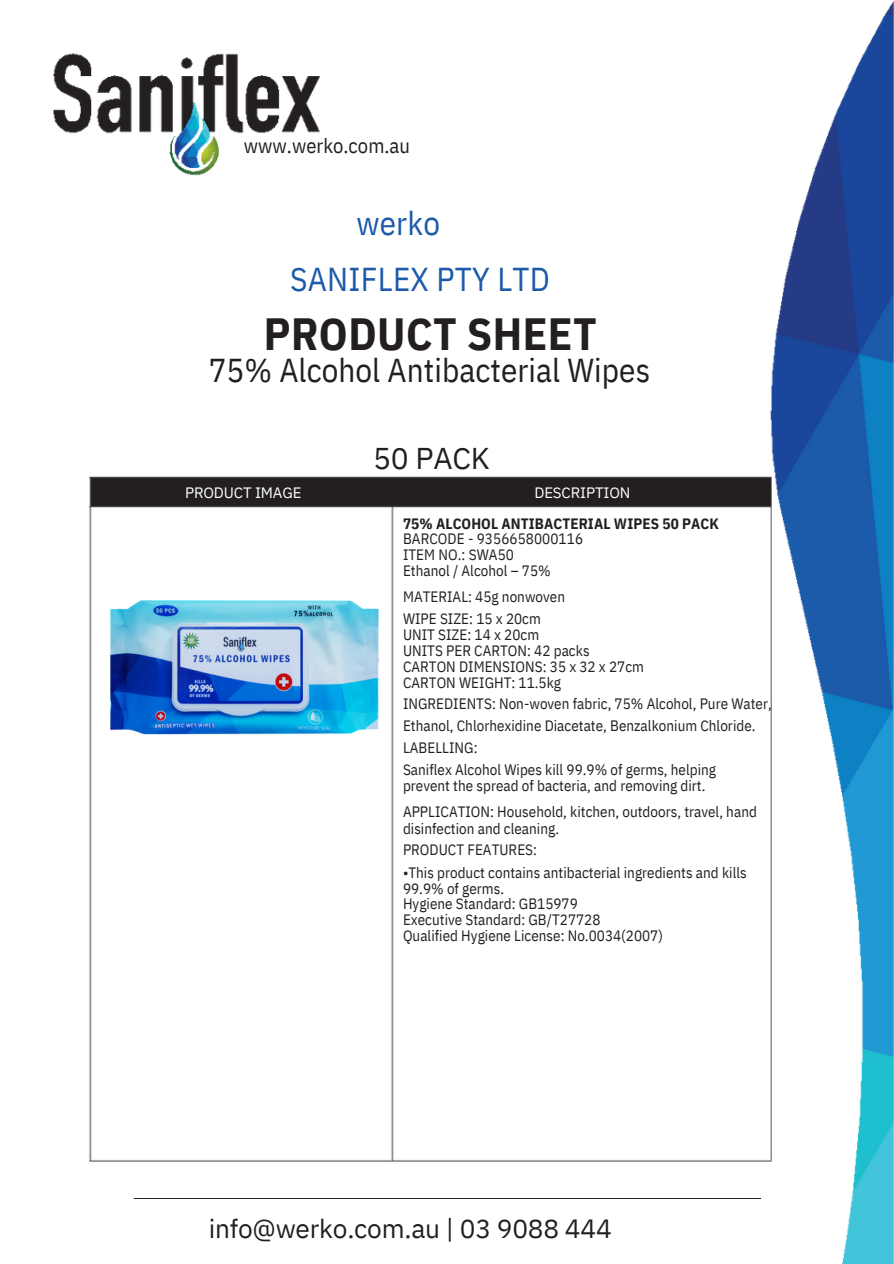
<style>
.page{position:relative;width:894px;height:1264px;background:#fff}
.page>*{position:absolute;margin:0;border:0;box-sizing:border-box;transform-origin:0 0}
.t1{font:700 45px "IBM Plex Sans Cond";letter-spacing:.01em;color:#231f20}
.t2{font:33px "IBM Plex Sans Cond";color:#231f20}
.t3{font:33px "IBM Plex Sans Cond";letter-spacing:.01em;color:#1c5aaa}
.t4{font:30px "IBM Plex Sans";letter-spacing:-.01em;color:#231f20}
.t5{font:26.25px "IBM Plex Sans";letter-spacing:-.01em;color:#231f20}
.t6{font:20.4px "IBM Plex Sans Cond";color:#231f20}
.t7{font:15px/26px "IBM Plex Sans Cond";color:#231f20}
.t8{font:700 15px "IBM Plex Sans Cond";letter-spacing:.005em;color:#231f20}
.t9{font:15px "IBM Plex Sans";letter-spacing:-.01em;color:#fff}
</style>
<div class="page">
<img style="left:53px;top:53px;width:28px;height:81px">
<img style="left:81px;top:1px;width:812px;height:1262px">
<img style="left:109px;top:599px;width:272px;height:137px">
<p class="t6" style="left:244px;top:132px;width:167px">www.werko.com.au</p>
<p class="t3" style="left:356px;top:201px;width:85px">werko</p>
<p class="t3" style="left:290px;top:258px;width:261px">SANIFLEX PTY LTD</p>
<p class="t1" style="left:264px;top:304px;width:334px">PRODUCT SHEET</p>
<p class="t2" style="left:209px;top:348px;width:443px">75% Alcohol Antibacterial Wipes</p>
<p class="t4" style="left:373px;top:438px;width:118px">50 PACK</p>
<p class="t9" style="left:185px;top:482px;width:118px">PRODUCT IMAGE</p>
<p class="t9" style="left:534px;top:482px;width:98px">DESCRIPTION</p>
<p class="t8" style="left:403px;top:513px;width:317px">75% ALCOHOL ANTIBACTERIAL WIPES 50 PACK</p>
<p class="t7" style="left:403px;top:526px;width:181px">BARCODE - 9356658000116</p>
<p class="t7" style="left:403px;top:541px;width:112px">ITEM NO.: SWA50</p>
<p class="t7" style="left:403px;top:557px;width:149px">Ethanol / Alcohol – 75%</p>
<p class="t7" style="left:403px;top:583px;width:163px">MATERIAL: 45g nonwoven</p>
<p class="t7" style="left:403px;top:606px;width:139px">WIPE SIZE: 15 x 20cm</p>
<p class="t7" style="left:403px;top:621px;width:138px">UNIT SIZE: 14 x 20cm</p>
<p class="t7" style="left:403px;top:637px;width:188px">UNITS PER CARTON: 42 packs</p>
<p class="t7" style="left:403px;top:653px;width:242px">CARTON DIMENSIONS: 35 x 32 x 27cm</p>
<p class="t7" style="left:403px;top:669px;width:160px">CARTON WEIGHT: 11.5kg</p>
<p class="t7" style="left:403px;top:690px;width:370px">INGREDIENTS: Non-woven fabric, 75% Alcohol, Pure Water,</p>
<p class="t7" style="left:403px;top:713px;width:354px">Ethanol, Chlorhexidine Diacetate, Benzalkonium Chloride.</p>
<p class="t7" style="left:403px;top:734px;width:76px">LABELLING:</p>
<p class="t7" style="left:403px;top:756px;width:314px">Saniflex Alcohol Wipes kill 99.9% of germs, helping</p>
<p class="t7" style="left:403px;top:772px;width:355px">prevent the spread of bacteria, and removing dirt.<br>APPLICATION: Household, kitchen, outdoors, travel, hand</p>
<p class="t7" style="left:403px;top:815px;width:157px">disinfection and cleaning.</p>
<p class="t7" style="left:403px;top:836px;width:135px">PRODUCT FEATURES:</p>
<p class="t7" style="left:403px;top:859px;width:345px">•This product contains antibacterial ingredients and kills</p>
<p class="t7" style="left:403px;top:875px;width:103px">99.9% of germs.</p>
<p class="t7" style="left:403px;top:890px;width:176px">Hygiene Standard: GB15979</p>
<p class="t7" style="left:403px;top:906px;width:199px">Executive Standard: GB/T27728</p>
<p class="t7" style="left:403px;top:922px;width:261px">Qualified Hygiene License: No.0034(2007)</p>
<p class="t5" style="left:209px;top:1210px;width:404px">info@werko.com.au | 03 9088 444</p>
</div>
